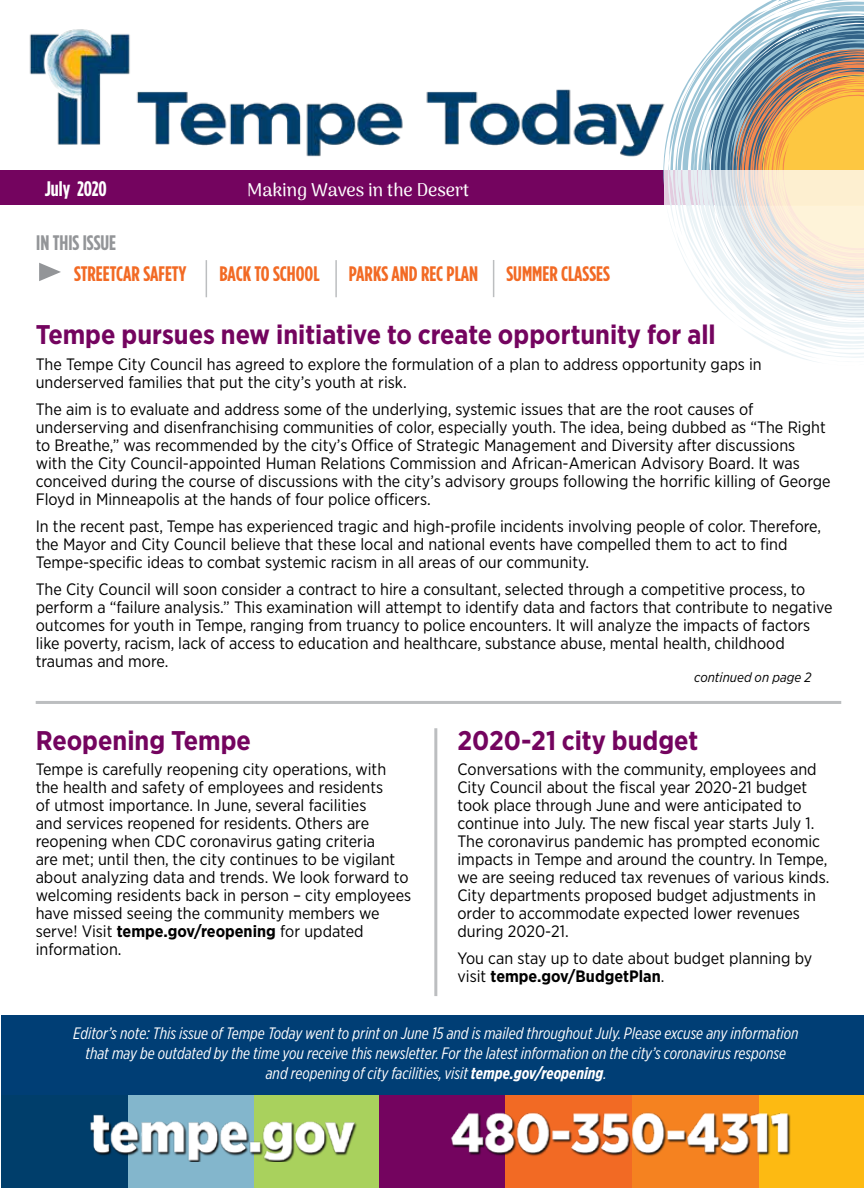
<style>
.page{position:relative;width:864px;height:1188px;background:#fff}
.page>*{position:absolute;margin:0;border:0;box-sizing:border-box;transform-origin:0 0}
.t1{font:700 27px "Gotham Narrow";color:#74045f}
.t2{font:700 21px "Gotham Condensed";color:#f26a24}
.t3{font:700 21px "Gotham Condensed";color:#939598}
.t4{font:700 21px "Gotham Condensed";color:#fff}
.t5{font:500 18px "Arima Madurai";color:#fff}
.t6{font:16.5px/18px "Gotham Narrow";color:#000}
.t7{font:italic 16.5px/19.8px "Gotham X Narrow";color:#fff;text-align:center}
.t8{font:italic 13.5px "Gotham Narrow";color:#000}
.s1{font-weight:700}
</style>
<div class="page">
<div style="left:0;top:170px;width:864px;height:35px;background:#74045f"></div>
<svg style="left:700px;top:0;width:164px;height:63px"></svg>
<svg style="left:713px;top:35px;width:151px;height:28px;background:#8ea7b6"></svg>
<svg style="left:685px;top:63px;width:179px;height:107px;background:#c1ac7e"></svg>
<svg style="left:664px;top:170px;width:200px;height:192px"></svg>
<div style="left:1px;top:1093px;width:128px;height:95px;background:#003e6b"></div>
<div style="left:128px;top:1093px;width:127px;height:95px;background:#83b6cc"></div>
<div style="left:254px;top:1093px;width:128px;height:95px;background:#a9d15d"></div>
<div style="left:380px;top:1093px;width:127px;height:95px;background:#74045f"></div>
<div style="left:506px;top:1093px;width:127px;height:95px;background:#f26a24"></div>
<div style="left:632px;top:1093px;width:128px;height:95px;background:#f58220"></div>
<div style="left:759px;top:1093px;width:105px;height:95px;background:#fdba12"></div>
<img style="left:29px;top:29px;width:656px;height:156px">
<svg style="left:39px;top:263px;width:22px;height:18px"></svg>
<hr style="left:206px;top:260px;width:1px;height:37px;background:#bcbec0">
<hr style="left:335px;top:260px;width:2px;height:37px;background:#bcbec0">
<hr style="left:493px;top:260px;width:1px;height:37px;background:#bcbec0">
<img style="left:90px;top:1107px;width:701px;height:55px">
<hr style="left:36px;top:701px;width:805px;height:3px;background:#bcbec0">
<div style="left:1px;top:1015px;width:863px;height:80px;background:#003e75"></div>
<hr style="left:434px;top:728px;width:3px;height:268px;background:#bcbec0">
<p class="t4" style="left:45px;top:176px;width:64px">July 2020</p>
<p class="t5" style="left:247px;top:177px;width:224px">Making Waves in the Desert</p>
<p class="t3" style="left:36px;top:231px;width:81px">IN THIS ISSUE</p>
<p class="t2" style="left:74px;top:261px;width:114px">STREETCAR SAFETY</p>
<p class="t2" style="left:219px;top:261px;width:102px">BACK TO SCHOOL</p>
<p class="t2" style="left:349px;top:261px;width:131px">PARKS AND REC PLAN</p>
<p class="t2" style="left:506px;top:261px;width:105px">SUMMER CLASSES</p>
<h1 class="t1" style="left:36px;top:318px;width:682px">Tempe pursues new initiative to create opportunity for all</h1>
<p class="t6" style="left:36px;top:355px;width:728px">The Tempe City Council has agreed to explore the formulation of a plan to address opportunity gaps in underserved families that put the city’s youth at risk.</p>
<p class="t6" style="left:36px;top:400px;width:797px">The aim is to evaluate and address some of the underlying, systemic issues that are the root causes of underserving and disenfranchising communities of color, especially youth. The idea, being dubbed as “The Right to Breathe,” was recommended by the city’s Office of Strategic Management and Diversity after discussions<br>with the City Council-appointed Human Relations Commission and African-American Advisory Board. It was conceived during the course of discussions with the city’s advisory groups following the horrific killing of George Floyd in Minneapolis at the hands of four police officers.</p>
<p class="t6" style="left:36px;top:517px;width:787px">In the recent past, Tempe has experienced tragic and high-profile incidents involving people of color. Therefore, the Mayor and City Council believe that these local and national events have compelled them to act to find<br>Tempe-specific ideas to combat systemic racism in all areas of our community.</p>
<p class="t6" style="left:36px;top:580px;width:798px">The City Council will soon consider a contract to hire a consultant, selected through a competitive process, to perform a “failure analysis.” This examination will attempt to identify data and factors that contribute to negative outcomes for youth in Tempe, ranging from truancy to police encounters. It will analyze the impacts of factors like poverty, racism, lack of access to education and healthcare, substance abuse, mental health, childhood traumas and more.</p>
<h1 class="t1" style="left:36px;top:723px;width:217px">Reopening Tempe</h1>
<p class="t6" style="left:36px;top:760px;width:377px">Tempe is carefully reopening city operations, with the health and safety of employees and residents<br>of utmost importance. In June, several facilities<br>and services reopened for residents. Others are reopening when CDC coronavirus gating criteria<br>are met; until then, the city continues to be vigilant about analyzing data and trends. We look forward to welcoming residents back in person – city employees have missed seeing the community members we serve! Visit <span class="s1">tempe.gov/reopening</span> for updated information.</p>
<p class="t8" style="left:694px;top:669px;width:119px">continued on page 2</p>
<h1 class="t1" style="left:458px;top:723px;width:242px">2020-21 city budget</h1>
<p class="t6" style="left:458px;top:760px;width:373px">Conversations with the community, employees and City Council about the fiscal year 2020-21 budget took place through June and were anticipated to continue into July. The new fiscal year starts July 1.<br>The coronavirus pandemic has prompted economic impacts in Tempe and around the country. In Tempe, we are seeing reduced tax revenues of various kinds.<br>City departments proposed budget adjustments in order to accommodate expected lower revenues during 2020-21.</p>
<p class="t6" style="left:458px;top:949px;width:356px">You can stay up to date about budget planning by visit <span class="s1">tempe.gov/BudgetPlan</span>.</p>
<p class="t7" style="left:73px;top:1023px;width:727px">Editor’s note: This issue of Tempe Today went to print on June 15 and is mailed throughout July. Please excuse any information that may be outdated by the time you receive this newsletter. For the latest information on the city’s coronavirus response and reopening of city facilities, visit <span class="s1">tempe.gov/reopening</span>.</p>
</div>
